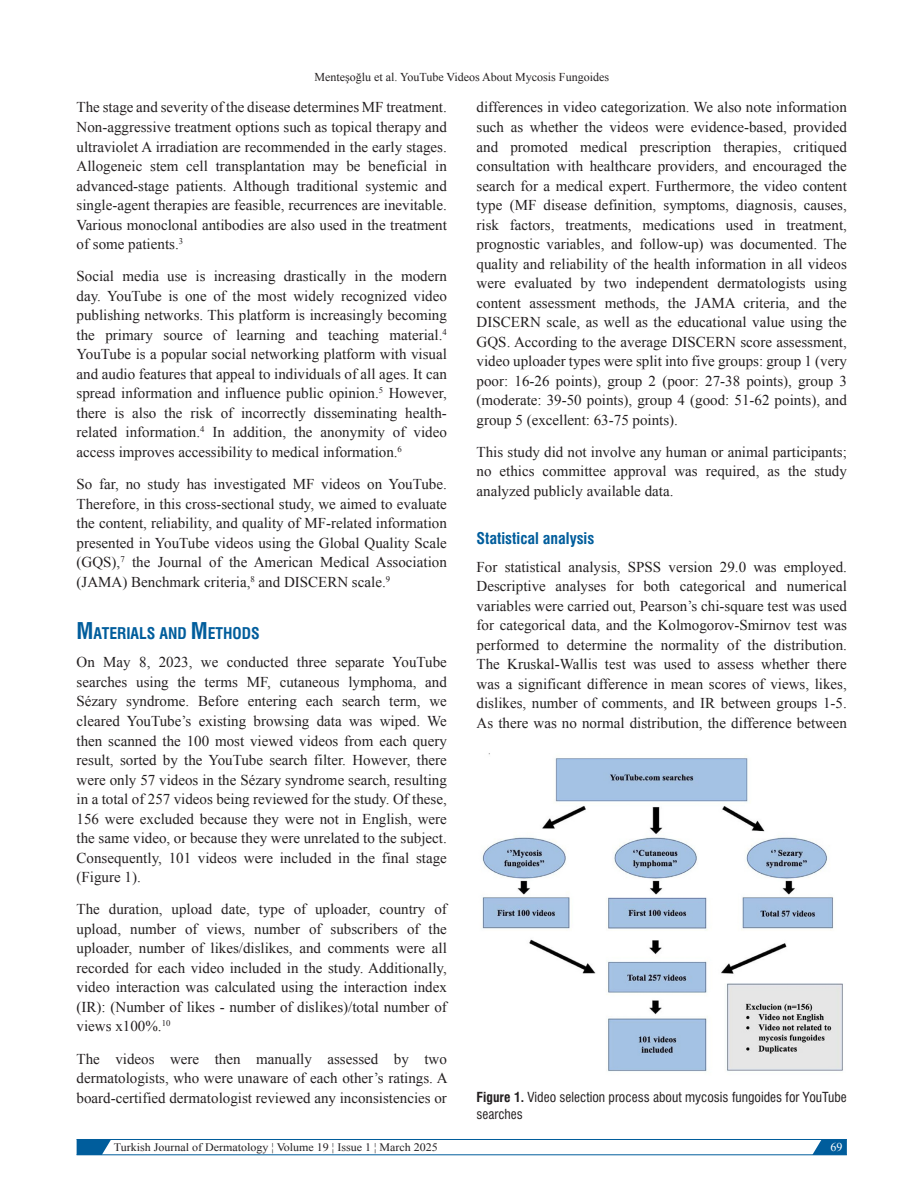
<style>
.page{position:relative;width:915px;height:1191px;background:#fff}
.page>*{position:absolute;margin:0;border:0;box-sizing:border-box;transform-origin:0 0}
.ANA-BASLIK{font:15.75px "Swiss Condensed Bold Tr";color:#005d9c}
.ARA-BASLIK{font:15.75px "Swiss Condensed Bold Tr";color:#005d9c}
.YAZI{font:15px/19.5px "Times New Roman";color:#231f20;text-align:justify}
.RESİM-ALTI{font:13.5px/16.2px "Swiss Condensed Tr";color:#231f20}
.t1{font:12px "Times New Roman";color:#231f20}
.t2{font:12px "Times New Roman";color:#fff}
.t3{font:11.4px "Times New Roman";color:#231f20;scale:1.05 1}
.s1{font-size:22.5px}
.s2{font-family:"Swiss Condensed Bold Tr"}
</style>
<div class="page">
<svg style="left:813px;top:1140px;width:33px;height:14px"></svg>
<svg style="left:77px;top:1140px;width:34px;height:14px"></svg>
<hr style="left:77px;top:1139px;width:769px;height:1px;background:#005d9c">
<hr style="left:77px;top:1154px;width:769px;height:1px;background:#005d9c">
<img style="left:482px;top:753px;width:361px;height:319px">
<p class="t1" style="left:314px;top:69px;width:296px">Menteşoğlu et al. YouTube Videos About Mycosis Fungoides</p>
<p class="YAZI" style="left:77px;top:97px;width:371px">The stage and severity of the disease determines MF treatment.<br>Non-aggressive treatment options such as topical therapy and ultraviolet A irradiation are recommended in the early stages.<br>Allogeneic stem cell transplantation may be beneficial in advanced-stage patients. Although traditional systemic and single-agent therapies are feasible, recurrences are inevitable.<br>Various monoclonal antibodies are also used in the treatment of some patients.<sup>3</sup></p>
<p class="YAZI" style="left:77px;top:266px;width:371px">Social media use is increasing drastically in the modern day. YouTube is one of the most widely recognized video publishing networks. This platform is increasingly becoming the primary source of learning and teaching material.<sup>4<br></sup>YouTube is a popular social networking platform with visual and audio features that appeal to individuals of all ages. It can spread information and influence public opinion.<sup>5</sup> However, there is also the risk of incorrectly disseminating health&shy;related information.<sup>4</sup> In addition, the anonymity of video access improves accessibility to medical information.<sup>6</sup></p>
<p class="YAZI" style="left:77px;top:474px;width:371px">So far, no study has investigated MF videos on YouTube.<br>Therefore, in this cross-sectional study, we aimed to evaluate the content, reliability, and quality of MF-related information presented in YouTube videos using the Global Quality Scale (GQS),<sup>7</sup> the Journal of the American Medical Association (JAMA) Benchmark criteria,<sup>8</sup> and DISCERN scale.<sup>9</sup></p>
<p class="ANA-BASLIK" style="left:77px;top:624px;width:184px"><span class="s1">M</span>ATERIALS AND <span class="s1">M</span>ETHODS</p>
<p class="YAZI" style="left:77px;top:652px;width:371px">On May 8, 2023, we conducted three separate YouTube searches using the terms MF, cutaneous lymphoma, and Sézary syndrome. Before entering each search term, we cleared YouTube’s existing browsing data was wiped. We then scanned the 100 most viewed videos from each query result, sorted by the YouTube search filter. However, there were only 57 videos in the Sézary syndrome search, resulting in a total of 257 videos being reviewed for the study. Of these, 156 were excluded because they were not in English, were the same video, or because they were unrelated to the subject.<br>Consequently, 101 videos were included in the final stage (Figure 1).</p>
<p class="YAZI" style="left:77px;top:899px;width:371px">The duration, upload date, type of uploader, country of upload, number of views, number of subscribers of the uploader, number of likes/dislikes, and comments were all recorded for each video included in the study. Additionally, video interaction was calculated using the interaction index (IR): (Number of likes - number of dislikes)/total number of views x100%.<sup>10</sup></p>
<p class="YAZI" style="left:77px;top:1048px;width:372px">The videos were then manually assessed by two dermatologists, who were unaware of each other’s ratings. A board-certified dermatologist reviewed any inconsistencies or</p>
<p class="YAZI" style="left:476px;top:97px;width:371px">differences in video categorization. We also note information such as whether the videos were evidence-based, provided and promoted medical prescription therapies, critiqued consultation with healthcare providers, and encouraged the search for a medical expert. Furthermore, the video content type (MF disease definition, symptoms, diagnosis, causes, risk factors, treatments, medications used in treatment, prognostic variables, and follow-up) was documented. The quality and reliability of the health information in all videos were evaluated by two independent dermatologists using content assessment methods, the JAMA criteria, and the DISCERN scale, as well as the educational value using the GQS. According to the average DISCERN score assessment, video uploader types were split into five groups: group 1 (very poor: 16-26 points), group 2 (poor: 27-38 points), group 3 (moderate: 39-50 points), group 4 (good: 51-62 points), and group 5 (excellent: 63-75 points).</p>
<p class="YAZI" style="left:476px;top:442px;width:371px">This study did not involve any human or animal participants; no ethics committee approval was required, as the study analyzed publicly available data.</p>
<p class="ARA-BASLIK" style="left:476px;top:528px;width:119px">Statistical analysis</p>
<p class="YAZI" style="left:476px;top:556px;width:371px">For statistical analysis, SPSS version 29.0 was employed.<br>Descriptive analyses for both categorical and numerical variables were carried out, Pearson’s chi-square test was used for categorical data, and the Kolmogorov-Smirnov test was performed to determine the normality of the distribution.<br>The Kruskal-Wallis test was used to assess whether there was a significant difference in mean scores of views, likes, dislikes, number of comments, and IR between groups 1-5.<br>As there was no normal distribution, the difference between</p>
<p class="RESİM-ALTI" style="left:476px;top:1089px;width:371px"><span class="s2">Figure 1.</span> Video selection process about mycosis fungoides for YouTube searches</p>
<p class="t3" style="left:114px;top:1139px;width:310px">Turkish Journal of Dermatology ¦ Volume 19 ¦ Issue 1 ¦ March 2025</p>
<p class="t2" style="left:830px;top:1139px;width:13px">69</p>
</div>
